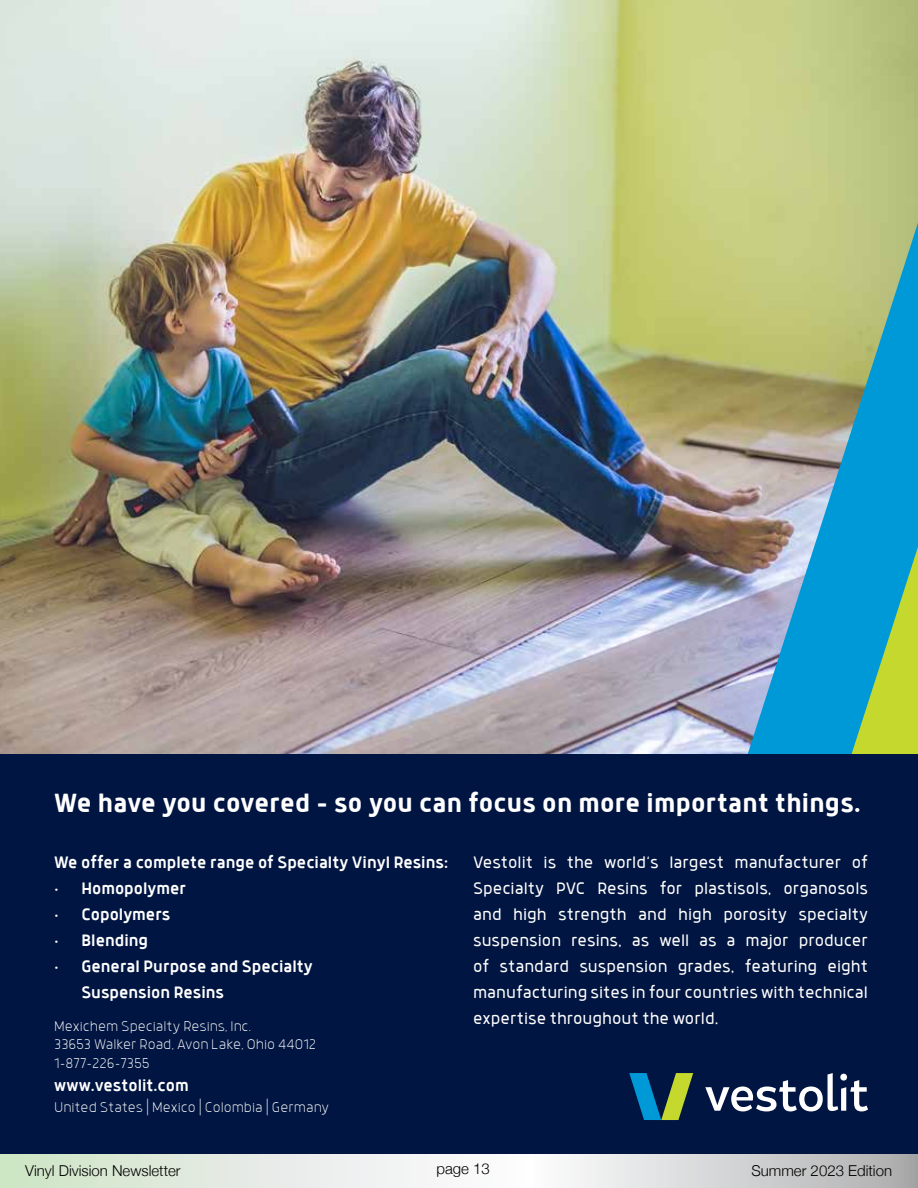
<style>
.page{position:relative;width:918px;height:1188px;background:#fff}
.page>*{position:absolute;margin:0;border:0;box-sizing:border-box;transform-origin:0 0}
.t1{font:700 29.1px "Anteb";letter-spacing:.01em;color:#fff}
.t2{font:300 18.3px/26px "Anteb";color:#fff;text-align:justify}
.t3{font:500 18.3px/26px "Anteb";color:#fff}
.t4{font:200 15.3px/18.3px "Anteb";color:#fff}
.t5{font:300 15px "Helvetica Neue";color:#000}
</style>
<div class="page">
<svg style="left:0;top:1153px;width:918px;height:35px"></svg>
<img style="left:0;top:0;width:918px;height:754px">
<svg style="left:747px;top:223px;width:171px;height:531px;background:#6aaba5"></svg>
<div style="left:0;top:754px;width:918px;height:399px;background:#001541"></div>
<svg style="left:629px;top:1073px;width:64px;height:47px"></svg>
<svg style="left:705px;top:1073px;width:163px;height:38px"></svg>
<h1 class="t1" style="left:54px;top:785px;width:808px">We have you covered - so you can focus on more important things.</h1>
<p class="t3" style="left:54px;top:849px;width:396px">We offer a complete range of Specialty Vinyl Resins:</p>
<p class="t3" style="left:54px;top:875px;width:133px">• Homopolymer</p>
<p class="t3" style="left:54px;top:901px;width:118px">• Copolymers</p>
<p class="t3" style="left:54px;top:927px;width:95px">• Blending</p>
<p class="t3" style="left:81px;top:953px;width:233px;text-indent:-27px">• General Purpose and Specialty<br>Suspension Resins</p>
<p class="t2" style="left:473px;top:849px;width:397px">Vestolit is the world‘s largest manufacturer of Specialty PVC Resins for plastisols, organosols and high strength and high porosity specialty suspension resins, as well as a major producer of standard suspension grades, featuring eight manufacturing sites in four countries with technical expertise throughout the world.</p>
<p class="t4" style="left:54px;top:1017px;width:264px">Mexichem Specialty Resins, Inc.<br>33653 Walker Road, Avon Lake, Ohio 44012<br>1-877-226-7355</p>
<p class="t3" style="left:54px;top:1071px;width:136px">www.vestolit.com</p>
<p class="t4" style="left:54px;top:1098px;width:276px">United States | Mexico | Colombia | Germany</p>
<p class="t5" style="left:25px;top:1158px;width:157px">Vinyl Division Newsletter</p>
<p class="t5" style="left:436px;top:1157px;width:55px">page 13</p>
<p class="t5" style="left:751px;top:1158px;width:142px">Summer 2023 Edition</p>
</div>
